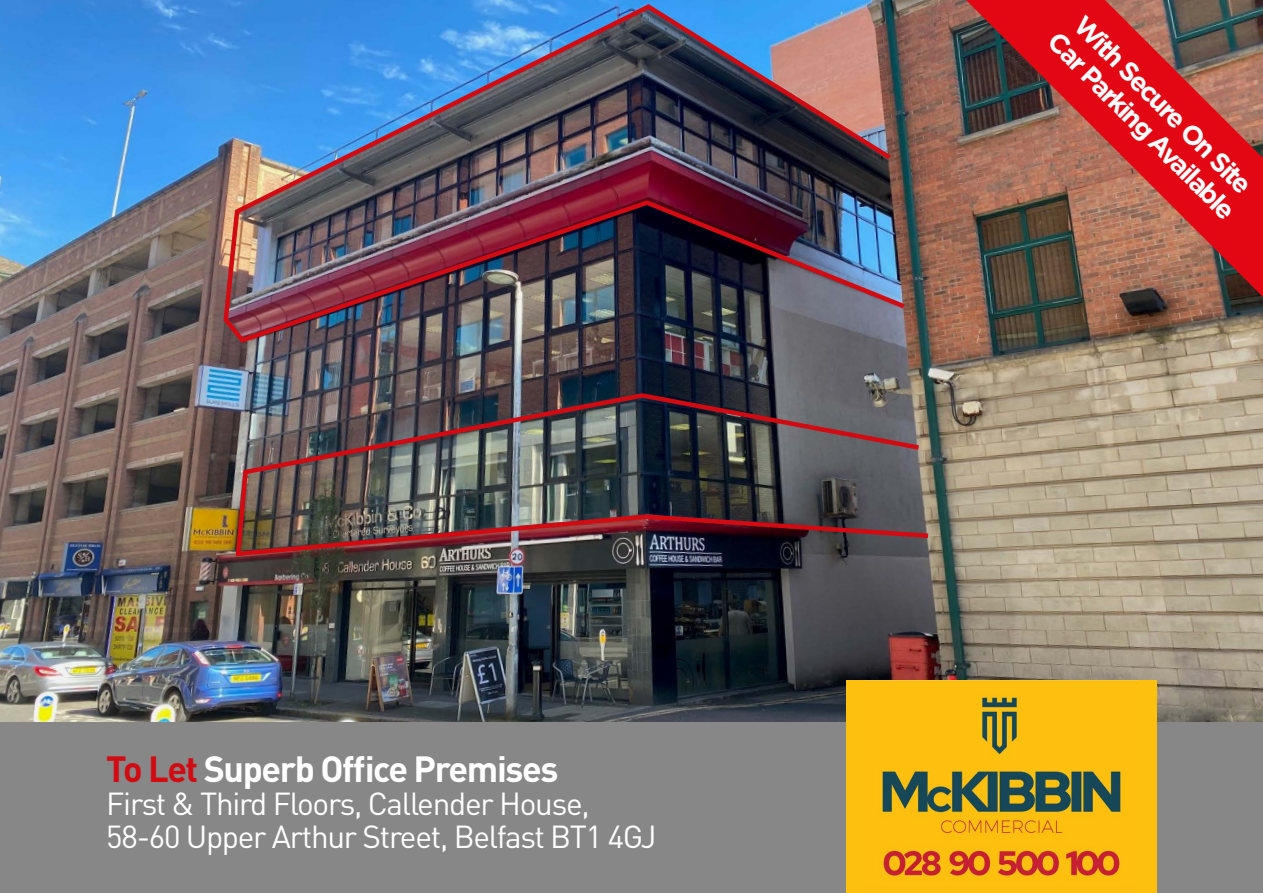
<style>
.page{position:relative;width:1263px;height:893px;background:#fff}
.page>*{position:absolute;margin:0;border:0;box-sizing:border-box;transform-origin:0 0}
.t1{font:700 36px "DIN Pro";letter-spacing:-.04em;color:#fff}
.t2{font:31.5px/33px "DIN Pro";letter-spacing:-.04em;color:#fff}
.t3{font:700 26.55px/30px "Gotham";color:#fff}
.s1{color:#d20a11}
</style>
<div class="page">
<img style="left:0;top:0;width:1263px;height:723px">
<div style="left:0;top:723px;width:1263px;height:170px;background:#878787"></div>
<div style="left:846px;top:680px;width:311px;height:213px;background:#fdc00f"></div>
<img style="left:866px;top:680px;width:271px;height:200px">
<img style="left:966px;top:0;width:297px;height:297px">
<img style="left:221px;top:2px;width:688px;height:343px">
<img style="left:233px;top:391px;width:700px;height:168px">
<p class="t1" style="left:106px;top:745px;width:454px"><span class="s1">To Let</span> Superb Office Premises</p>
<p class="t2" style="left:106px;top:786px;width:552px">First &amp; Third Floors, Callender House,<br>58-60 Upper Arthur Street, Belfast BT1 4GJ</p>
<p class="t3" style="left:1085px;top:4px;width:254px;rotate:45deg">With Secure On Site<br>Car Parking Available</p>
</div>
